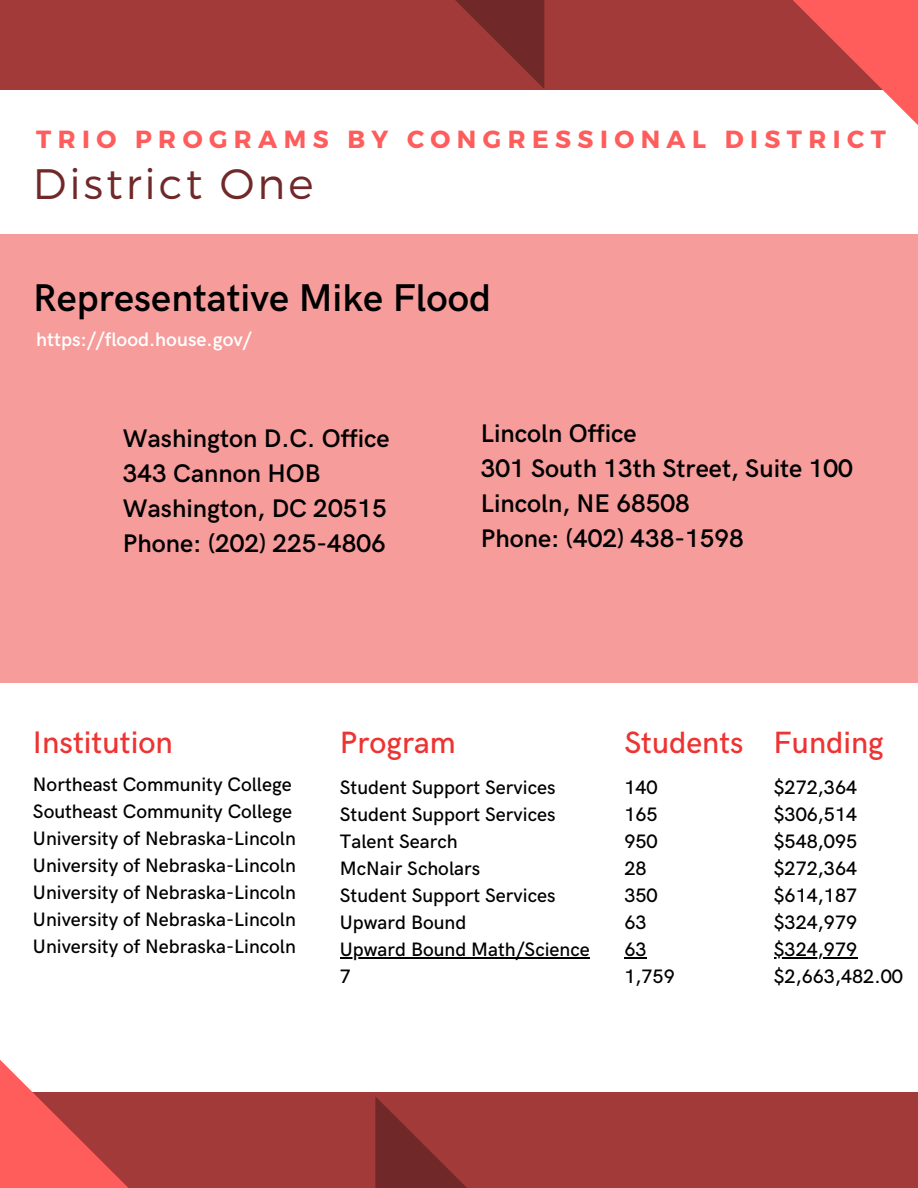
<style>
.page{position:relative;width:918px;height:1188px;background:#fff}
.page>*{position:absolute;margin:0;border:0;box-sizing:border-box;transform-origin:0 0}
.t1{font:300 42.6px "Montserrat";letter-spacing:.07em;color:#702828}
.t2{font:600 38.85px "HK Grotesk";color:#000}
.t3{font:500 31.2px "HK Grotesk";color:#ed3432}
.t4{font:500 30.9px "HK Grotesk";color:#ed3432}
.t5{font:600 25.5px/34.8px "HK Grotesk";color:#000}
.t6{font:700 24.75px "Montserrat";letter-spacing:.26em;color:#ff5c5c}
.t7{font:500 19.5px "HK Grotesk";color:#000}
.t8{font:600 19.5px "HK Grotesk";color:#fff}
</style>
<div class="page">
<div style="left:0;top:1092px;width:918px;height:96px;background:#a23a3a"></div>
<svg style="left:376px;top:1097px;width:91px;height:91px"></svg>
<div style="left:0;top:0;width:918px;height:90px;background:#a23a3a"></div>
<svg style="left:455px;top:0;width:89px;height:89px"></svg>
<svg style="left:793px;top:0;width:125px;height:125px"></svg>
<svg style="left:0;top:1060px;width:129px;height:128px"></svg>
<div style="left:0;top:234px;width:918px;height:449px;background:#f69c9b"></div>
<hr style="left:340px;top:958px;width:250px;height:1px;background:#000">
<svg style="left:624px;top:958px;width:23px;height:1px"></svg>
<hr style="left:774px;top:958px;width:83px;height:1px;background:#000">
<p class="t6" style="left:36px;top:123px;width:851px">TRIO PROGRAMS BY CONGRESSIONAL DISTRICT</p>
<p class="t1" style="left:33px;top:156px;width:282px">District One</p>
<p class="t2" style="left:33px;top:276px;width:459px">Representative Mike Flood</p>
<p class="t8" style="left:36px;top:328px;width:217px">https://flood.house.gov/</p>
<p class="t5" style="left:123px;top:422px;width:268px">Washington D.C. Office<br>343 Cannon HOB<br>Washington, DC 20515</p>
<p class="t5" style="left:123px;top:526px;width:264px">Phone: (202) 225-4806</p>
<p class="t5" style="left:481px;top:417px;width:373px">Lincoln Office<br>301 South 13th Street, Suite 100<br>Lincoln, NE 68508<br>Phone: (402) 438-1598</p>
<h3 class="t3" style="left:33px;top:725px;width:141px">Institution</h3>
<p class="t4" style="left:340px;top:725px;width:117px">Program</p>
<p class="t4" style="left:624px;top:725px;width:121px">Students</p>
<p class="t4" style="left:774px;top:725px;width:112px">Funding</p>
<h4 class="t7" style="left:33px;top:774px;width:260px">Northeast Community College</h4>
<h2 class="t7" style="left:33px;top:801px;width:261px">Southeast Community College</h2>
<h1 class="t7" style="left:33px;top:828px;width:264px">University of Nebraska-Lincoln</h1>
<p class="t7" style="left:33px;top:855px;width:264px">University of Nebraska-Lincoln</p>
<h5 class="t7" style="left:33px;top:882px;width:264px">University of Nebraska-Lincoln</h5>
<h5 class="t7" style="left:33px;top:909px;width:264px">University of Nebraska-Lincoln</h5>
<p class="t7" style="left:33px;top:936px;width:264px">University of Nebraska-Lincoln</p>
<h3 class="t7" style="left:340px;top:777px;width:217px">Student Support Services</h3>
<p class="t7" style="left:340px;top:804px;width:217px">Student Support Services</p>
<p class="t7" style="left:340px;top:831px;width:119px">Talent Search</p>
<p class="t7" style="left:340px;top:858px;width:142px">McNair Scholars</p>
<p class="t7" style="left:340px;top:885px;width:217px">Student Support Services</p>
<p class="t7" style="left:340px;top:912px;width:128px">Upward Bound</p>
<p class="t7" style="left:340px;top:939px;width:251px">Upward Bound Math/Science</p>
<p class="t7" style="left:340px;top:966px;width:13px">7</p>
<p class="t7" style="left:624px;top:777px;width:35px">140</p>
<p class="t7" style="left:624px;top:804px;width:35px">165</p>
<p class="t7" style="left:624px;top:831px;width:35px">950</p>
<p class="t7" style="left:624px;top:858px;width:24px">28</p>
<p class="t7" style="left:624px;top:885px;width:35px">350</p>
<p class="t7" style="left:624px;top:912px;width:24px">63</p>
<p class="t7" style="left:624px;top:939px;width:24px">63</p>
<h3 class="t7" style="left:624px;top:966px;width:52px">1,759</h3>
<p class="t7" style="left:774px;top:777px;width:85px">$272,364</p>
<p class="t7" style="left:774px;top:804px;width:85px">$306,514</p>
<p class="t7" style="left:774px;top:831px;width:85px">$548,095</p>
<p class="t7" style="left:774px;top:858px;width:85px">$272,364</p>
<p class="t7" style="left:774px;top:885px;width:85px">$614,187</p>
<p class="t7" style="left:774px;top:912px;width:85px">$324,979</p>
<p class="t7" style="left:774px;top:939px;width:85px">$324,979</p>
<h3 class="t7" style="left:774px;top:966px;width:131px">$2,663,482.00</h3>
</div>
